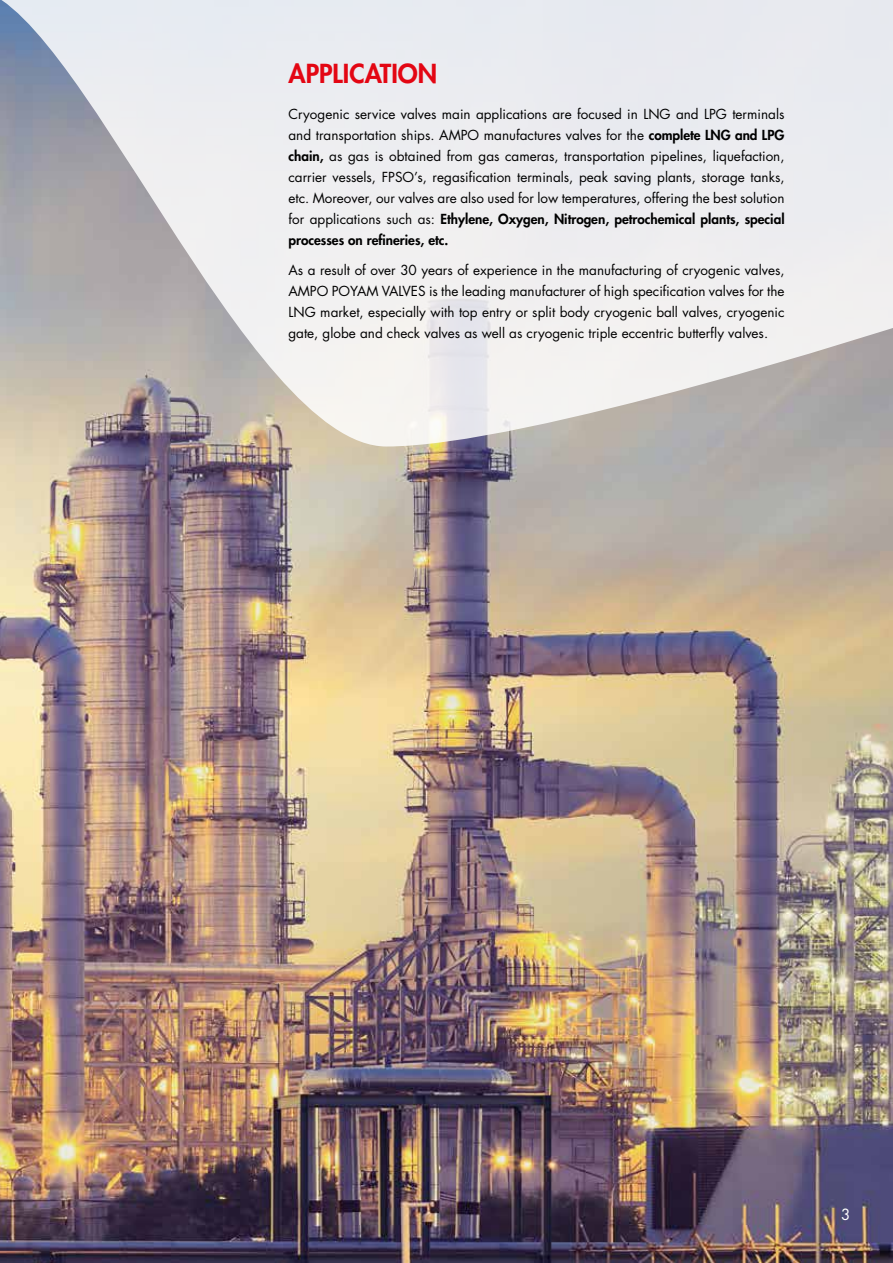
<style>
.page{position:relative;width:893px;height:1263px;background:#fff}
.page>*{position:absolute;margin:0;border:0;box-sizing:border-box;transform-origin:0 0}
.t1{font:800 25.5px "Futura Std";color:#e30613}
.t2{font:15px "Futura Std";color:#fff}
.t3{font:13.5px/21px "Futura Std";color:#000;text-align:justify}
.s1{font-weight:800}
</style>
<div class="page">
<img style="left:0;top:446px;width:893px;height:817px">
<svg style="left:0;top:0;width:893px;height:446px;fill:#eaecf0"></svg>
<h1 class="t1" style="left:288px;top:57px;width:150px">APPLICATION</h1>
<p class="t3" style="left:288px;top:104px;width:498px">Cryogenic service valves main applications are focused in LNG and LPG terminals and transportation ships. AMPO manufactures valves for the <span class="s1">complete LNG and LPG chain,</span> as gas is obtained from gas cameras, transportation pipelines, liquefaction, carrier vessels, FPSO’s, regasification terminals, peak saving plants, storage tanks, etc. Moreover, our valves are also used for low temperatures, offering the best solution for applications such as: <span class="s1">Ethylene, Oxygen, Nitrogen, petrochemical plants, special processes on refineries, etc.</span></p>
<p class="t3" style="left:288px;top:259px;width:498px">As a result of over 30 years of experience in the manufacturing of cryogenic valves, AMPO POYAM VALVES is the leading manufacturer of high specification valves for the LNG market, especially with top entry or split body cryogenic ball valves, cryogenic gate, globe and check valves as well as cryogenic triple eccentric butterfly valves.</p>
<p class="t2" style="left:841px;top:1205px;width:11px">3</p>
</div>
